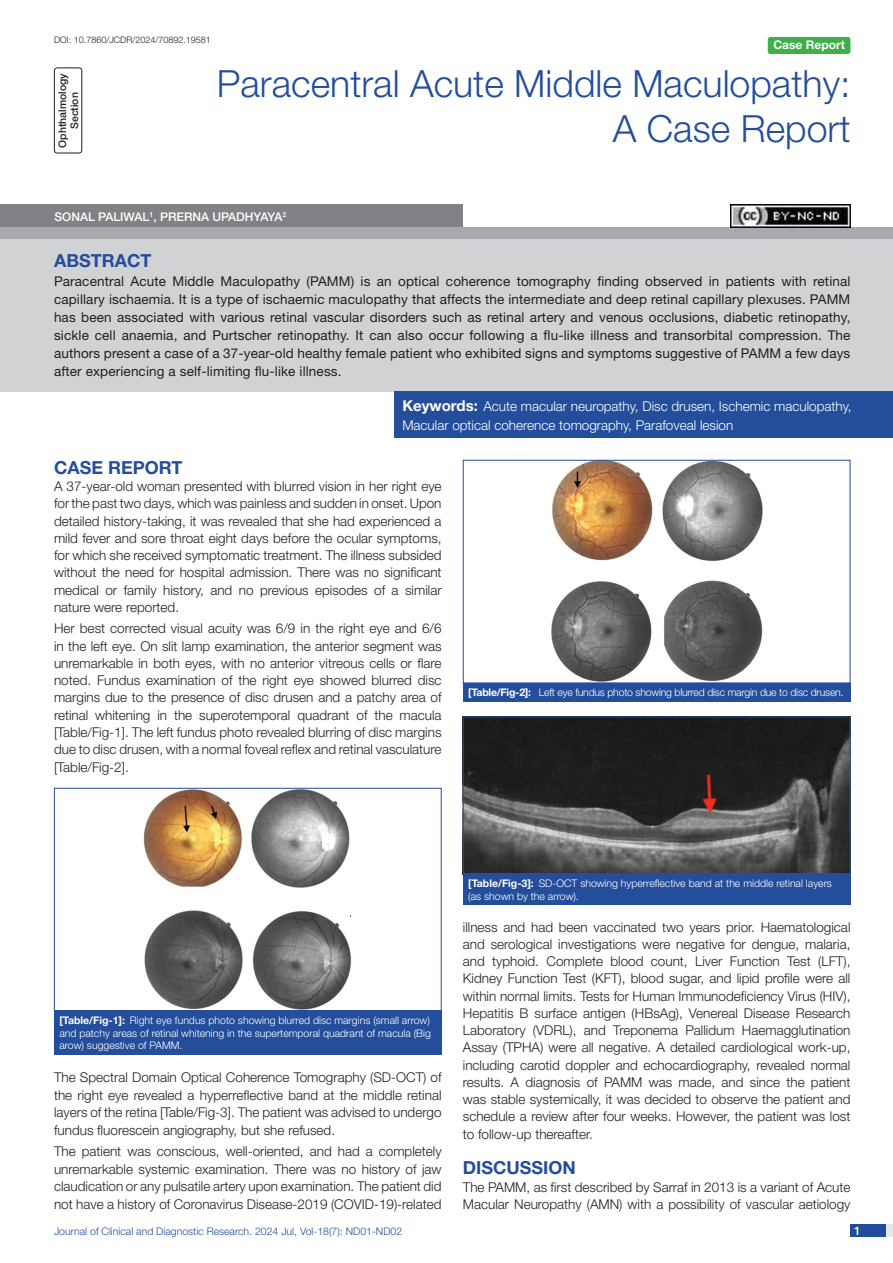
<style>
.page{position:relative;width:893px;height:1263px;background:#fff}
.page>*{position:absolute;margin:0;border:0;box-sizing:border-box;transform-origin:0 0}
.t1{font:300 37.5px/45px "Helvetica Neue";color:#244e9b;text-align:right}
.Heading{font:700 18px "Helvetica Neue";color:#244e9b}
.Abstract_head{font:700 18px "Helvetica Neue";color:#244e9b}
.Body_text{font:300 13.5px/17.2px "Helvetica Neue";color:#231f20;text-align:justify}
.Abstract_Text{font:13.5px/18px "Helvetica Neue";letter-spacing:.01em;color:#231f20;text-align:justify}
.Key_words{font:300 13.5px/18.8px "Helvetica Neue";color:#fff}
.Author{font:500 12px "Helvetica Neue";color:#fff}
.t2{font:700 12px "Helvetica Neue";color:#fff}
.TABLE_FIG{font:300 10.5px/12.6px "Helvetica Neue";color:#fff;text-align:justify}
.TABLE_FIG-2{font:300 10.5px "Helvetica Neue";letter-spacing:-.02em;color:#fff}
.t3{font:300 10.5px "Helvetica Neue";color:#244e9b}
.section{font:500 10.5px/12px "Helvetica Neue";color:#231f20;text-align:center}
.DOI{font:300 9px "Helvetica Neue";color:#231f20}
.s1{font-weight:700;font-size:15px}
.s2{font-weight:700}
</style>
<div class="page">
<div style="left:850px;top:1224px;width:43px;height:13px;background:#e6e7e9"></div>
<div style="left:850px;top:1224px;width:35px;height:13px;background:#214c99"></div>
<div style="left:54px;top:68px;width:28px;height:85px;border:1px solid #231f20;border-radius:3px"></div>
<div style="left:768px;top:37px;width:82px;height:17px;background:#40ae49;border-radius:3px"></div>
<div style="left:0;top:227px;width:893px;height:12px;background:#a8a9ad"></div>
<div style="left:0;top:204px;width:463px;height:23px;background:#808285"></div>
<div style="left:0;top:239px;width:893px;height:153px;background:#d1d2d4"></div>
<div style="left:394px;top:392px;width:499px;height:46px;background:#244e9b"></div>
<img style="left:143px;top:790px;width:209px;height:219px">
<div style="left:54px;top:788px;width:388px;height:223px;border:1px solid #244e9b"></div>
<div style="left:54px;top:1010px;width:388px;height:45px;background:#244e9b"></div>
<img style="left:551px;top:462px;width:212px;height:219px">
<div style="left:463px;top:460px;width:387px;height:223px;border:1px solid #244e9b"></div>
<div style="left:463px;top:682px;width:387px;height:19px;background:#244e9b"></div>
<img style="left:465px;top:719px;width:383px;height:153px">
<div style="left:463px;top:717px;width:387px;height:157px;border:1px solid #244e9b"></div>
<div style="left:463px;top:874px;width:387px;height:31px;background:#244e9b"></div>
<img style="left:730px;top:205px;width:120px;height:22px">
<p class="DOI" style="left:54px;top:35px;width:158px">DOI: 10.7860/JCDR/2024/70892.19581</p>
<p class="section" style="left:56px;top:148px;width:76px;rotate:-90deg">OPHTHALMOLOGY<br>SECTION</p>
<p class="t1" style="left:217px;top:60px;width:635px">Paracentral Acute Middle Maculopathy:<br>A Case Report</p>
<p class="t2" style="left:773px;top:37px;width:73px">Case Report</p>
<p class="Author" style="left:54px;top:209px;width:233px">SO NAL PALIWAL<sup>1</sup>, PRERNA UPADHYAYA<sup>2</sup></p>
<p class="Abstract_head" style="left:54px;top:250px;width:99px">ABSTRACT</p>
<p class="Abstract_Text" style="left:54px;top:271px;width:798px">Paracentral Acute Middle Maculopathy (PAMM) is an optical coherence tomography finding observed in patients with retinal capillary ischaemia. It is a type of ischaemic maculopathy that affects the intermediate and deep retinal capillary plexuses. PAMM has been associated with various retinal vascular disorders such as retinal artery and venous occlusions, diabetic retinopathy, sickle cell anaemia, and Purtscher retinopathy. It can also occur following a flu-like illness and transorbital compression. The authors present a case of a 37-year-old healthy female patient who exhibited signs and symptoms suggestive of PAMM a few days after experiencing a self-limiting flu-like illness.</p>
<p class="Key_words" style="left:402px;top:397px;width:451px"><span class="s1">Keywords:</span> Acute macular neuropathy, Disc drusen, Ischemic maculopathy,<br>Macular optical coherence tomography, Parafoveal lesion</p>
<p class="Heading" style="left:54px;top:456px;width:130px">CASE REPORT</p>
<p class="Body_text" style="left:54px;top:477px;width:389px">A 37-year-old woman presented with blurred vision in her right eye for the past two days, which was painless and sudden in onset. Upon detailed history-taking, it was revealed that she had experienced a mild fever and sore throat eight days before the ocular symptoms, for which she received symptomatic treatment. The illness subsided without the need for hospital admission. There was no significant medical or family history, and no previous episodes of a similar nature were reported.</p>
<p class="Body_text" style="left:54px;top:620px;width:389px">Her best corrected visual acuity was 6/9 in the right eye and 6/6 in the left eye. On slit lamp examination, the anterior segment was unremarkable in both eyes, with no anterior vitreous cells or flare noted. Fundus examination of the right eye showed blurred disc margins due to the presence of disc drusen and a patchy area of retinal whitening in the superotemporal quadrant of the macula [Table/Fig-1]. The left fundus photo revealed blurring of disc margins due to disc drusen, with a normal foveal reflex and retinal vasculature [Table/Fig-2].</p>
<p class="TABLE_FIG-2" style="left:468px;top:686px;width:377px"><span class="s2">[Table/Fig-2]:</span> Left eye fundus photo showing blurred disc margin due to disc drusen.</p>
<p class="TABLE_FIG" style="left:59px;top:1014px;width:373px"><span class="s2">[Table/Fig-1]:</span> Right eye fundus photo showing blurred disc margins (small arrow) and patchy areas of retinal whitening in the supertemporal quadrant of macula (Big arow) suggestive of PAMM.</p>
<p class="Body_text" style="left:54px;top:1068px;width:389px">The Spectral Domain Optical Coherence Tomography (SD-OCT) of the right eye revealed a hyperreflective band at the middle retinal layers of the retina [Table/Fig-3]. The patient was advised to undergo fundus fluorescein angiography, but she refused.</p>
<p class="Body_text" style="left:54px;top:1142px;width:389px">The patient was conscious, well-oriented, and had a completely unremarkable systemic examination. There was no history of jaw claudication or any pulsatile artery upon examination. The patient did not have a history of Coronavirus Disease-2019 (COVID-19)-related</p>
<p class="TABLE_FIG" style="left:468px;top:877px;width:365px"><span class="s2">[Table/Fig-3]:</span> SD-OCT showing hyperreflective band at the middle retinal layers (as shown by the arrow).</p>
<p class="Body_text" style="left:463px;top:918px;width:389px">illness and had been vaccinated two years prior. Haematological and serological investigations were negative for dengue, malaria, and typhoid. Complete blood count, Liver Function Test (LFT), Kidney Function Test (KFT), blood sugar, and lipid profile were all within normal limits. Tests for Human Immunodeficiency Virus (HIV), Hepatitis B surface antigen (HBsAg), Venereal Disease Research Laboratory (VDRL), and Treponema Pallidum Haemagglutination Assay (TPHA) were all negative. A detailed cardiological work-up, including carotid doppler and echocardiography, revealed normal results. A diagnosis of PAMM was made, and since the patient was stable systemically, it was decided to observe the patient and schedule a review after four weeks. However, the patient was lost to follow-up thereafter.</p>
<p class="Heading" style="left:463px;top:1157px;width:115px">DISCUSSION</p>
<p class="Body_text" style="left:463px;top:1178px;width:389px">The PAMM, as first described by Sarraf in 2013 is a variant of Acute<br>Macular Neuropathy (AMN) with a possibility of vascular aetiology</p>
<p class="t3" style="left:54px;top:1225px;width:350px">Journal of Clinical and Diagnostic Research. 2024 Jul, Vol-18(7): ND01-ND02</p>
<p class="Author" style="left:854px;top:1223px;width:8px">1</p>
</div>
